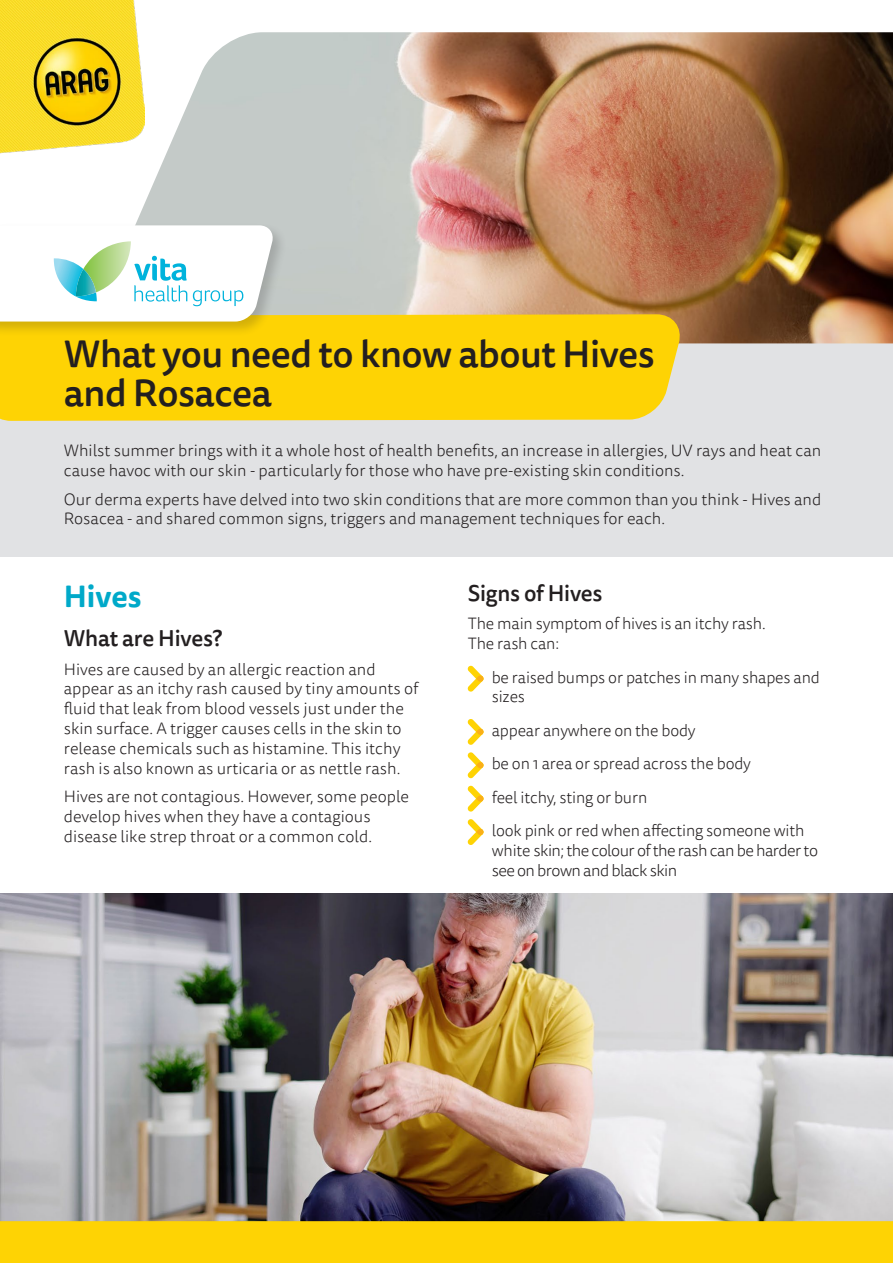
<style>
.page{position:relative;width:893px;height:1263px;background:#fff}
.page>*{position:absolute;margin:0;border:0;box-sizing:border-box;transform-origin:0 0}
.Title_1{font:500 37.5px/39px "Tisa Sans OT";letter-spacing:-.015em;color:#231f20}
.Title_2{font:700 30px "Tisa Sans OT";color:#00a9c9}
.Title_2-2{font:500 22.5px "Tisa Sans OT";letter-spacing:-.01em;color:#231f20}
.t1{font:300 16.5px/19.8px "Tisa Sans OT";color:#231f20}
.t2{font:300 16.5px/19.8px "Tisa Sans OT";letter-spacing:-.035em;color:#231f20}
</style>
<div class="page">
<img style="left:0;top:894px;width:893px;height:327px">
<div style="left:0;top:326px;width:893px;height:231px;background:#e1e2e4"></div>
<div style="left:0;top:1221px;width:893px;height:42px;background:#fed304"></div>
<img style="left:136px;top:32px;width:757px;height:311px">
<img style="left:0;top:0;width:144px;height:153px">
<div style="left:0;top:314px;width:683px;height:107px;background:#fed304"></div>
<div style="left:0;top:222px;width:288px;height:115px;background:#231f20;opacity:.2"></div>
<svg style="left:0;top:225px;width:274px;height:97px"></svg>
<svg style="left:467px;top:665px;width:17px;height:27px"></svg>
<svg style="left:467px;top:719px;width:17px;height:26px"></svg>
<svg style="left:467px;top:752px;width:17px;height:26px"></svg>
<svg style="left:467px;top:785px;width:17px;height:27px"></svg>
<svg style="left:467px;top:819px;width:17px;height:26px"></svg>
<p class="Title_1" style="left:64px;top:336px;width:592px">What you need to know about Hives and Rosacea</p>
<p class="t1" style="left:64px;top:442px;width:759px">Whilst summer brings with it a whole host of health benefits, an increase in allergies, UV rays and heat can cause havoc with our skin - particularly for those who have pre-existing skin conditions.</p>
<p class="t1" style="left:64px;top:490px;width:759px">Our derma experts have delved into two skin conditions that are more common than you think - Hives and<br>Rosacea - and shared common signs, triggers and management techniques for each.</p>
<p class="Title_2" style="left:64px;top:577px;width:79px">Hives</p>
<p class="Title_2-2" style="left:64px;top:624px;width:160px">What are Hives?</p>
<p class="t1" style="left:64px;top:660px;width:356px">Hives are caused by an allergic reaction and appear as an itchy rash caused by tiny amounts of fluid that leak from blood vessels just under the skin surface. A trigger causes cells in the skin to release chemicals such as histamine. This itchy rash is also known as urticaria or as nettle rash.</p>
<p class="t1" style="left:64px;top:787px;width:347px">Hives are not contagious. However, some people develop hives when they have a contagious disease like strep throat or a common cold.</p>
<p class="Title_2-2" style="left:468px;top:579px;width:136px">Signs of Hives</p>
<p class="t1" style="left:468px;top:615px;width:299px">The main symptom of hives is an itchy rash.<br>The rash can:</p>
<p class="t1" style="left:492px;top:668px;width:330px">be raised bumps or patches in many shapes and sizes</p>
<p class="t1" style="left:492px;top:721px;width:205px">appear anywhere on the body</p>
<p class="t1" style="left:492px;top:755px;width:261px">be on 1 area or spread across the body</p>
<p class="t1" style="left:492px;top:788px;width:157px">feel itchy, sting or burn</p>
<p class="t2" style="left:492px;top:821px;width:328px">look pink or red when affecting someone with white skin; the colour of the rash can be harder to see on brown and black skin</p>
</div>
